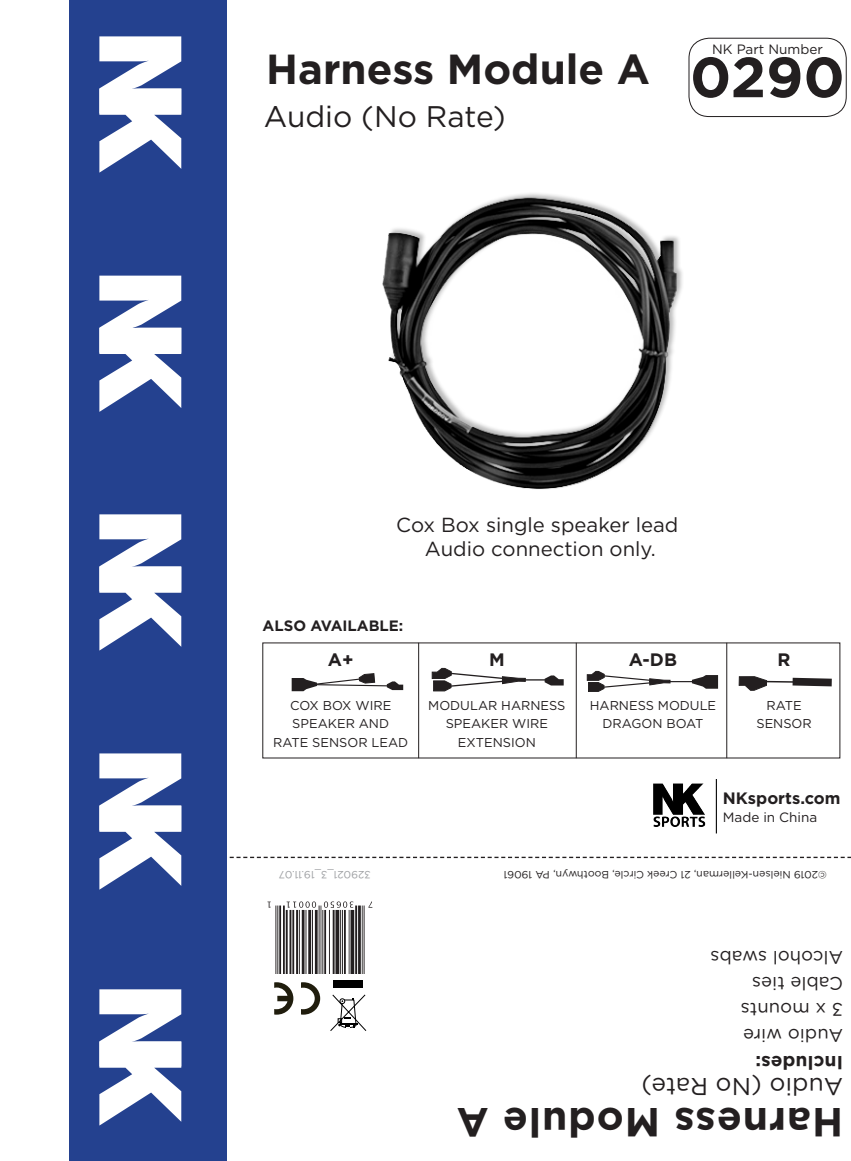
<style>
.page{position:relative;width:851px;height:1161px;background:#fff}
.page>*{position:absolute;margin:0;border:0;box-sizing:border-box;transform-origin:0 0}
.t1{font:700 56.55px "Gotham";color:#231f20}
.t2{font:700 42px "Gotham";color:#231f20}
.t3{font:700 40.65px "Gotham";letter-spacing:.025em;color:#231f20}
.t4{font:29.85px "Gotham";color:#231f20}
.t5{font:24.3px "Gotham";letter-spacing:.01em;color:#231f20}
.t6{font:20.25px "Gotham";color:#231f20}
.t7{font:700 18.9px "Gotham";letter-spacing:.01em;color:#231f20}
.t8{font:18.3px "Gotham";letter-spacing:.01em;color:#231f20}
.t9{font:700 18px "Gotham";color:#231f20}
.t10{font:700 16.5px "Gotham";color:#231f20}
.t11{font:700 15px "Gotham";color:#231f20}
.t12{font:13.5px "Gotham";color:#231f20}
.t13{font:12.9px/18.6px "Gotham";color:#231f20;text-align:center}
.t14{font:10.5px "Gotham";color:#231f20}
.t15{font:10.5px "Gotham";color:#9d9fa2}
</style>
<div class="page">
<svg style="left:226px;top:857px;width:624px;height:1px"></svg>
<div style="left:688px;top:38px;width:158px;height:79px;border:1px solid #231f20;border-radius:20px"></div>
<div style="left:69px;top:0;width:157px;height:1161px;background:#24418f"></div>
<svg style="left:99px;top:36px;width:82px;height:137px"></svg>
<svg style="left:99px;top:989px;width:82px;height:137px"></svg>
<svg style="left:99px;top:753px;width:82px;height:137px"></svg>
<svg style="left:99px;top:514px;width:82px;height:137px"></svg>
<svg style="left:99px;top:276px;width:82px;height:136px"></svg>
<img style="left:382px;top:193px;width:301px;height:297px">
<svg style="left:739px;top:677px;width:92px;height:14px"></svg>
<svg style="left:587px;top:671px;width:131px;height:21px"></svg>
<svg style="left:432px;top:668px;width:131px;height:23px"></svg>
<hr style="left:418px;top:643px;width:1px;height:115px;background:#231f20">
<hr style="left:576px;top:643px;width:1px;height:115px;background:#231f20">
<hr style="left:726px;top:643px;width:1px;height:115px;background:#231f20">
<svg style="left:291px;top:674px;width:112px;height:17px"></svg>
<img style="left:268px;top:901px;width:104px;height:73px">
<div style="left:333px;top:980px;width:30px;height:7px;background:#000"></div>
<svg style="left:330px;top:994px;width:36px;height:37px"></svg>
<svg style="left:274px;top:982px;width:19px;height:33px"></svg>
<svg style="left:301px;top:982px;width:19px;height:33px"></svg>
<img style="left:653px;top:780px;width:64px;height:54px">
<p class="t2" style="left:266px;top:41px;width:385px">Harness Module A</p>
<p class="t4" style="left:264px;top:98px;width:243px">Audio (No Rate)</p>
<p class="t12" style="left:712px;top:41px;width:112px">NK Part Number</p>
<p class="t1" style="left:690px;top:40px;width:156px">0290</p>
<p class="t6" style="left:396px;top:512px;width:284px">Cox Box single speaker lead</p>
<p class="t6" style="left:425px;top:535px;width:232px">Audio connection only.</p>
<p class="t11" style="left:262px;top:616px;width:142px">ALSO AVAILABLE:</p>
<p class="t9" style="left:328px;top:648px;width:27px">A+</p>
<p class="t13" style="left:273px;top:696px;width:136px">COX BOX WIRE<br>SPEAKER AND<br>RATE SENSOR LEAD</p>
<p class="t9" style="left:489px;top:648px;width:17px">M</p>
<p class="t13" style="left:428px;top:696px;width:139px">MODULAR HARNESS<br>SPEAKER WIRE<br>EXTENSION</p>
<p class="t9" style="left:628px;top:648px;width:50px">A-DB</p>
<p class="t13" style="left:589px;top:696px;width:128px">HARNESS MODULE<br>DRAGON BOAT</p>
<p class="t9" style="left:777px;top:648px;width:15px">R</p>
<p class="t13" style="left:756px;top:696px;width:57px">RATE<br>SENSOR</p>
<p class="t10" style="left:722px;top:788px;width:119px">NKsports.com</p>
<p class="t12" style="left:722px;top:808px;width:96px">Made in China</p>
<p class="t15" style="left:371px;top:881px;width:93px;rotate:-180deg">329021_3_19.11.07</p>
<p class="t14" style="left:826px;top:881px;width:324px;rotate:-180deg">©2019 Nielsen-Kellerman, 21 Creek Circle, Boothwyn, PA 19061</p>
<p class="t8" style="left:843px;top:969px;width:134px;rotate:-180deg">Alcohol swabs</p>
<p class="t8" style="left:843px;top:995px;width:93px;rotate:-180deg">Cable ties</p>
<p class="t8" style="left:843px;top:1021px;width:104px;rotate:-180deg">3 x mounts</p>
<p class="t8" style="left:843px;top:1048px;width:101px;rotate:-180deg">Audio wire</p>
<p class="t7" style="left:843px;top:1075px;width:89px;rotate:-180deg">Includes:</p>
<p class="t5" style="left:843px;top:1103px;width:203px;rotate:-180deg">Audio (No Rate)</p>
<p class="t3" style="left:843px;top:1149px;width:388px;rotate:-180deg">Harness Module A</p>
</div>
